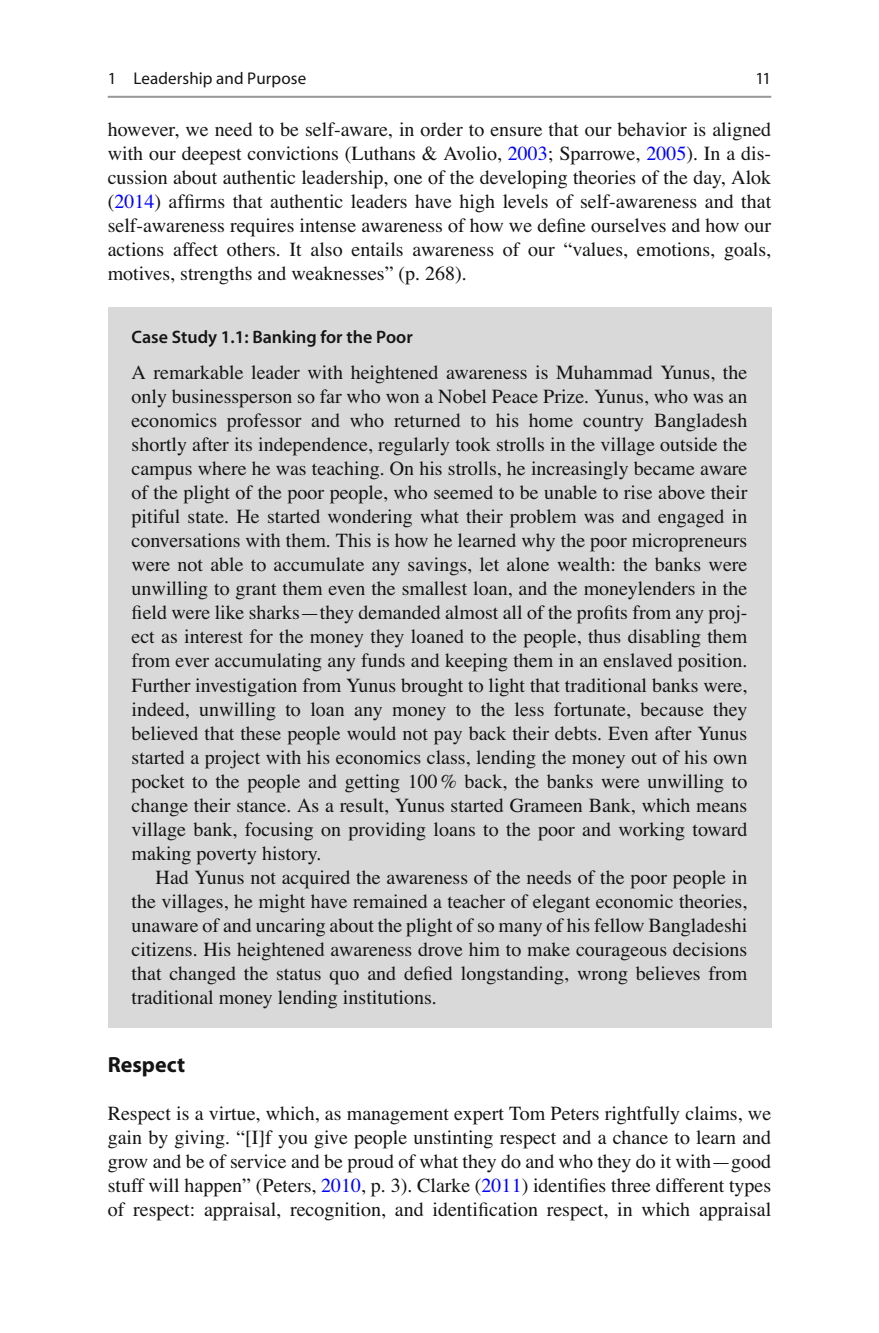
<style>
.page{position:relative;width:879px;height:1333px;background:#fff}
.page>*{position:absolute;margin:0;border:0;box-sizing:border-box;transform-origin:0 0}
.t1{font:700 22px "Vbykdt Myriad";color:#131413}
.t2{font:20px/24px "Djtycn Times";color:#131413;text-align:justify}
.t3{font:600 18px "Tqpkcr Myriad";color:#131413}
.t4{font:17px "Lbnsyf Myriad";color:#131413}
.s1{color:#00f}
</style>
<div class="page">
<div style="left:108px;top:307px;width:663px;height:720px;background:#d9d9d9"></div>
<hr style="left:108px;top:96px;width:663px;height:2px;background:#989898">
<p class="t4" style="left:108px;top:72px;width:200px">1 Leadership and Purpose</p>
<p class="t4" style="left:755px;top:72px;width:17px">11</p>
<p class="t2" style="left:108px;top:119px;width:665px">however, we need to be self-aware, in order to ensure that our behavior is aligned with our deepest convictions (Luthans &amp; Avolio, <span class="s1">2003</span> ; Sparrowe, <span class="s1">2005</span> ). In a dis&shy;cussion about authentic leadership , one of the developing theories of the day, Alok ( <span class="s1">2014</span> ) affirms that authentic leaders have high levels of self-awareness and that self-awareness requires intense awareness of how we define ourselves and how our actions affect others. It also entails awareness of our “ values , emotions , goals, motives, strengths and weaknesses” (p. 268).</p>
<p class="t3" style="left:132px;top:330px;width:283px">Case Study 1.1: Banking for the Poor</p>
<p class="t2" style="left:132px;top:362px;width:617px">A remarkable leader with heightened awareness is Muhammad Yunus , the only businessperson so far who won a Nobel Peace Prize. Yunus, who was an economics professor and who returned to his home country Bangladesh shortly after its independence, regularly took strolls in the village outside the campus where he was teaching. On his strolls, he increasingly became aware of the plight of the poor people, who seemed to be unable to rise above their pitiful state. He started wondering what their problem was and engaged in conversations with them. This is how he learned why the poor micropreneurs were not able to accumulate any savings, let alone wealth: the banks were unwilling to grant them even the smallest loan, and the moneylenders in the field were like sharks—they demanded almost all of the profits from any proj&shy;ect as interest for the money they loaned to the people, thus disabling them from ever accumulating any funds and keeping them in an enslaved position.<br>Further investigation from Yunus brought to light that traditional banks were, indeed, unwilling to loan any money to the less fortunate, because they believed that these people would not pay back their debts. Even after Yunus started a project with his economics class, lending the money out of his own pocket to the people and getting 100 % back, the banks were unwilling to change their stance. As a result, Yunus started Grameen Bank, which means village bank, focusing on providing loans to the poor and working toward making poverty history.</p>
<p class="t2" style="left:132px;top:866px;width:617px;text-indent:24px">Had Yunus not acquired the awareness of the needs of the poor people in the villages, he might have remained a teacher of elegant economic theories, unaware of and uncaring about the plight of so many of his fellow Bangladeshi citizens. His heightened awareness drove him to make courageous decisions that changed the status quo and defied longstanding, wrong believes from traditional money lending institutions.</p>
<p class="t1" style="left:108px;top:1055px;width:79px">Respect</p>
<p class="t2" style="left:108px;top:1102px;width:665px">Respect is a virtue, which, as management expert Tom Peters rightfully claims, we gain by giving. “[I]f you give people unstinting respect and a chance to learn and grow and be of service and be proud of what they do and who they do it with—good stuff will happen” (Peters, <span class="s1">2010</span> , p. 3). Clarke ( <span class="s1">2011</span> ) identifies three different types of respect: appraisal, recognition, and identification respect, in which appraisal</p>
</div>
